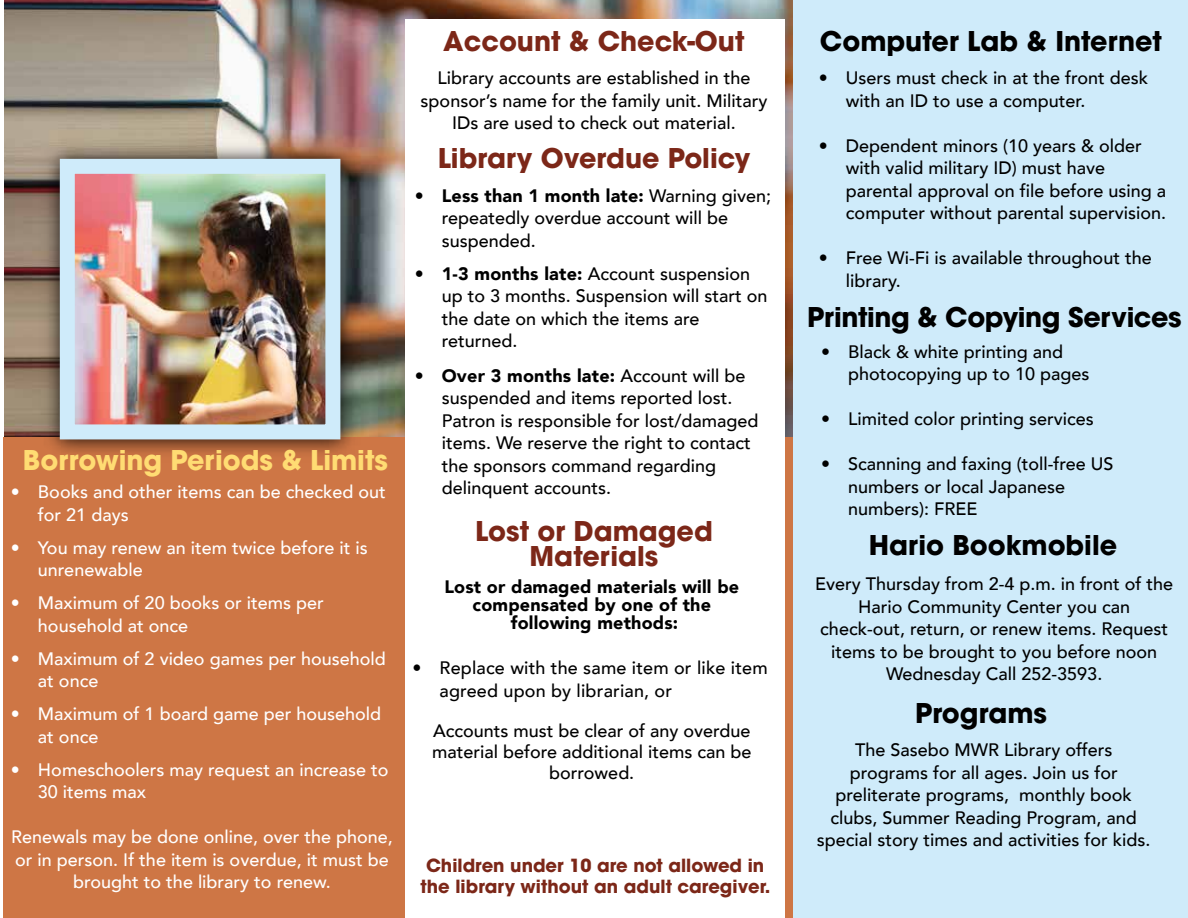
<style>
.page{position:relative;width:1188px;height:918px;background:#fff}
.page>*{position:absolute;margin:0;border:0;box-sizing:border-box;transform-origin:0 0}
.t1{font:700 27px "ITC Avant Garde Pro";color:#000}
.t2{font:700 27px/25.5px "ITC Avant Garde Pro";color:#7c2718;text-align:center}
.t3{font:700 27px "ITC Avant Garde Pro";color:#ffdc73}
.t4{font:500 18px/22.5px "Avenir";color:#000}
.t5{font:500 18px/22.5px "Avenir";color:#fff}
.t6{font:900 18px/18px "Avenir";letter-spacing:.01em;color:#000;text-align:center}
.t7{font:700 18px/21.6px "ITC Avant Garde Pro";color:#7c2718}
.s1{font-weight:900}
</style>
<div class="page">
<img style="left:5px;top:0;width:787px;height:437px">
<div style="left:3px;top:437px;width:1185px;height:481px;background:#ce7645"></div>
<div style="left:406px;top:19px;width:379px;height:899px;background:#fff"></div>
<div style="left:793px;top:0;width:395px;height:918px;background:#cfebfa"></div>
<img style="left:36px;top:135px;width:329px;height:319px">
<img style="left:76px;top:175px;width:248px;height:248px">
<div style="left:60px;top:159px;width:280px;height:280px;border:15px solid #cfebfa"></div>
<h1 class="t3" style="left:23px;top:442px;width:367px">Borrowing Periods &amp; Limits</h1>
<p class="t5" style="left:38px;top:480px;width:349px;text-indent:-27px">• Books and other items can be checked out for 21 days</p>
<p class="t5" style="left:38px;top:535px;width:331px;text-indent:-27px">• You may renew an item twice before it is unrenewable</p>
<p class="t5" style="left:38px;top:591px;width:287px;text-indent:-27px">• Maximum of 20 books or items per household at once</p>
<p class="t5" style="left:38px;top:646px;width:349px;text-indent:-27px">• Maximum of 2 video games per household at once</p>
<p class="t5" style="left:38px;top:702px;width:345px;text-indent:-27px">• Maximum of 1 board game per household at once</p>
<p class="t5" style="left:38px;top:757px;width:352px;text-indent:-27px">• Homeschoolers may request an increase to<br>30 items max</p>
<p class="t5" style="left:11px;top:825px;width:383px;text-align:center">Renewals may be done online, over the phone, or in person. If the item is overdue, it must be brought to the library to renew.</p>
<h1 class="t2" style="left:443px;top:28px;width:303px">Account &amp; Check-Out</h1>
<p class="t4" style="left:421px;top:66px;width:348px;text-align:center">Library accounts are established in the sponsor’s name for the family unit. Military<br>IDs are used to check out material.</p>
<h1 class="t2" style="left:438px;top:145px;width:314px">Library Overdue Policy</h1>
<p class="t4" style="left:442px;top:183px;width:331px;text-indent:-27px"><span class="s1">• Less than 1 month late:</span> Warning given; repeatedly overdue account will be suspended.</p>
<p class="t4" style="left:442px;top:261px;width:327px;text-indent:-27px"><span class="s1">• 1-3 months late:</span> Account suspension up to 3 months. Suspension will start on the date on which the items are returned.</p>
<p class="t4" style="left:442px;top:363px;width:318px;text-indent:-27px"><span class="s1">• Over 3 months late:</span> Account will be suspended and items reported lost.<br>Patron is responsible for lost/damaged items. We reserve the right to contact the sponsors command regarding delinquent accounts.</p>
<h1 class="t2" style="left:475px;top:518px;width:239px">Lost or Damaged<br>Materials</h1>
<p class="t6" style="left:444px;top:578px;width:296px">Lost or damaged materials will be compensated by one of the following methods:</p>
<p class="t4" style="left:440px;top:656px;width:330px;text-indent:-27px">• Replace with the same item or like item agreed upon by librarian, or</p>
<p class="t4" style="left:432px;top:720px;width:321px;line-height:21px;text-align:center">Accounts must be clear of any overdue material before additional items can be borrowed.</p>
<p class="t7" style="left:421px;top:854px;width:351px">Children under 10 are not allowed in the library without an adult caregiver.</p>
<h1 class="t1" style="left:820px;top:23px;width:344px">Computer Lab &amp; Internet</h1>
<p class="t4" style="left:846px;top:66px;width:304px;text-indent:-27px">• Users must check in at the front desk with an ID to use a computer.</p>
<p class="t4" style="left:846px;top:133px;width:322px;text-indent:-27px">• Dependent minors (10 years &amp; older with valid military ID) must have parental approval on file before using a computer without parental supervision.</p>
<p class="t4" style="left:846px;top:246px;width:307px;text-indent:-27px">• Free Wi-Fi is available throughout the library.</p>
<h1 class="t1" style="left:807px;top:299px;width:376px">Printing &amp; Copying Services</h1>
<p class="t4" style="left:848px;top:339px;width:243px;text-indent:-27px">• Black &amp; white printing and photocopying up to 10 pages</p>
<p class="t4" style="left:821px;top:407px;width:274px">• Limited color printing services</p>
<p class="t4" style="left:848px;top:452px;width:267px;text-indent:-27px">• Scanning and faxing (toll-free US numbers or local Japanese numbers): FREE</p>
<h1 class="t1" style="left:869px;top:527px;width:250px">Hario Bookmobile</h1>
<p class="t4" style="left:815px;top:572px;width:359px;text-align:center">Every Thursday from 2-4 p.m. in front of the Hario Community Center you can check-out, return, or renew items. Request items to be brought to you before noon Wednesday Call 252-3593.</p>
<h1 class="t1" style="left:915px;top:695px;width:133px">Programs</h1>
<p class="t4" style="left:817px;top:738px;width:335px;text-align:center">The Sasebo MWR Library offers programs for all ages. Join us for preliterate programs, monthly book clubs, Summer Reading Program, and special story times and activities for kids.</p>
</div>
